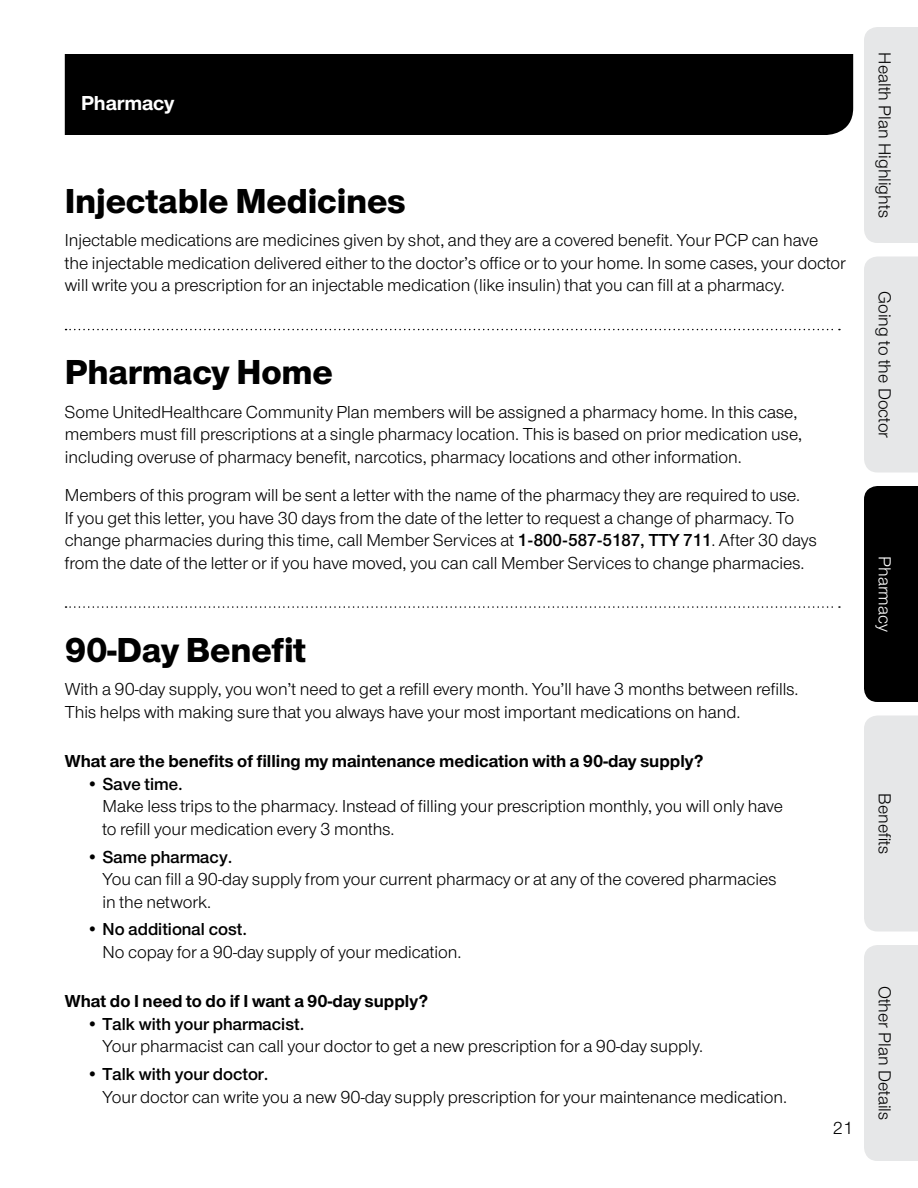
<style>
.page{position:relative;width:918px;height:1188px;background:#fff}
.page>*{position:absolute;margin:0;border:0;box-sizing:border-box;transform-origin:0 0}
.t1{font:800 36px "UHC Sans";letter-spacing:-.005em;color:#000}
.t2{font:700 21px "UHC Sans";color:#fff}
.t3{font:18px/22.5px "UHC Sans";color:#000}
.t4{font:700 18px "UHC Sans";color:#000}
.t5{font:18px "UHC Sans";color:#fff}
.s1{font-weight:600}
.s2{font-weight:300}
</style>
<div class="page">
<svg style="left:66px;top:606px;width:774px;height:2px"></svg>
<svg style="left:66px;top:329px;width:774px;height:1px"></svg>
<div style="left:65px;top:54px;width:788px;height:81px;background:#000"></div>
<div style="left:864px;top:945px;width:54px;height:216px;background:#e6e7e8"></div>
<div style="left:864px;top:716px;width:54px;height:216px;background:#e6e7e8"></div>
<div style="left:864px;top:486px;width:54px;height:216px;background:#000"></div>
<div style="left:864px;top:27px;width:54px;height:216px;background:#e6e7e8"></div>
<div style="left:864px;top:256px;width:54px;height:216px;background:#e6e7e8"></div>
<p class="t2" style="left:81px;top:88px;width:95px">Pharmacy</p>
<h3 class="t1" style="left:65px;top:176px;width:343px">Injectable Medicines</h3>
<p class="t3" style="left:65px;top:229px;width:782px">Injectable medications are medicines given by shot, and they are a covered benefit. Your PCP can have the injectable medication delivered either to the doctor’s office or to your home. In some cases, your doctor will write you a prescription for an injectable medication (like insulin) that you can fill at a pharmacy.</p>
<h3 class="t1" style="left:65px;top:347px;width:270px">Pharmacy Home</h3>
<p class="t3" style="left:65px;top:400px;width:739px">Some UnitedHealthcare Community Plan members will be assigned a pharmacy home. In this case, members must fill prescriptions at a single pharmacy location. This is based on prior medication use, including overuse of pharmacy benefit, narcotics, pharmacy locations and other information.</p>
<p class="t3" style="left:65px;top:484px;width:753px">Members of this program will be sent a letter with the name of the pharmacy they are required to use.<br>If you get this letter, you have 30 days from the date of the letter to request a change of pharmacy. To change pharmacies during this time, call Member Services at <span class="s1">1-800-587-5187, TTY 711</span>. After 30 days from the date of the letter or if you have moved, you can call Member Services to change pharmacies.</p>
<h3 class="t1" style="left:65px;top:625px;width:243px">90-Day Benefit</h3>
<p class="t3" style="left:65px;top:677px;width:735px">With a 90-day supply, you won’t need to get a refill every month. You’ll have 3 months between refills.<br>This helps with making sure that you always have your most important medications on hand.</p>
<h4 class="t4" style="left:65px;top:749px;width:640px">What are the benefits of filling my maintenance medication with a 90-day supply?</h4>
<p class="t3" style="left:103px;top:772px;width:682px;text-indent:-16px"><span class="s2">•</span> <span class="s1">Save time.<br></span>Make less trips to the pharmacy. Instead of filling your prescription monthly, you will only have to refill your medication every 3 months.</p>
<p class="t3" style="left:103px;top:845px;width:675px;text-indent:-16px"><span class="s2">•</span> <span class="s1">Same pharmacy.<br></span>You can fill a 90-day supply from your current pharmacy or at any of the covered pharmacies in the network.</p>
<p class="t3" style="left:103px;top:918px;width:360px;text-indent:-16px"><span class="s2">•</span> <span class="s1">No additional cost.<br></span>No copay for a 90-day supply of your medication.</p>
<h4 class="t4" style="left:65px;top:989px;width:365px">What do I need to do if I want a 90-day supply?</h4>
<p class="t3" style="left:103px;top:1012px;width:602px;text-indent:-16px"><span class="s2">•</span> <span class="s1">Talk with your pharmacist.<br></span>Your pharmacist can call your doctor to get a new prescription for a 90-day supply.</p>
<p class="t3" style="left:103px;top:1063px;width:686px;text-indent:-16px"><span class="s2">•</span> <span class="s1">Talk with your doctor.<br></span>Your doctor can write you a new 90-day supply prescription for your maintenance medication.</p>
<p class="t3" style="left:833px;top:1116px;width:22px">21</p>
<p class="t3" style="left:897px;top:52px;width:167px;rotate:90deg">Health Plan Highlights</p>
<p class="t3" style="left:897px;top:291px;width:149px;rotate:90deg">Going to the Doctor</p>
<p class="t5" style="left:897px;top:556px;width:77px;rotate:90deg">Pharmacy</p>
<p class="t3" style="left:897px;top:793px;width:62px;rotate:90deg">Benefits</p>
<p class="t3" style="left:897px;top:986px;width:136px;rotate:90deg">Other Plan Details</p>
</div>
